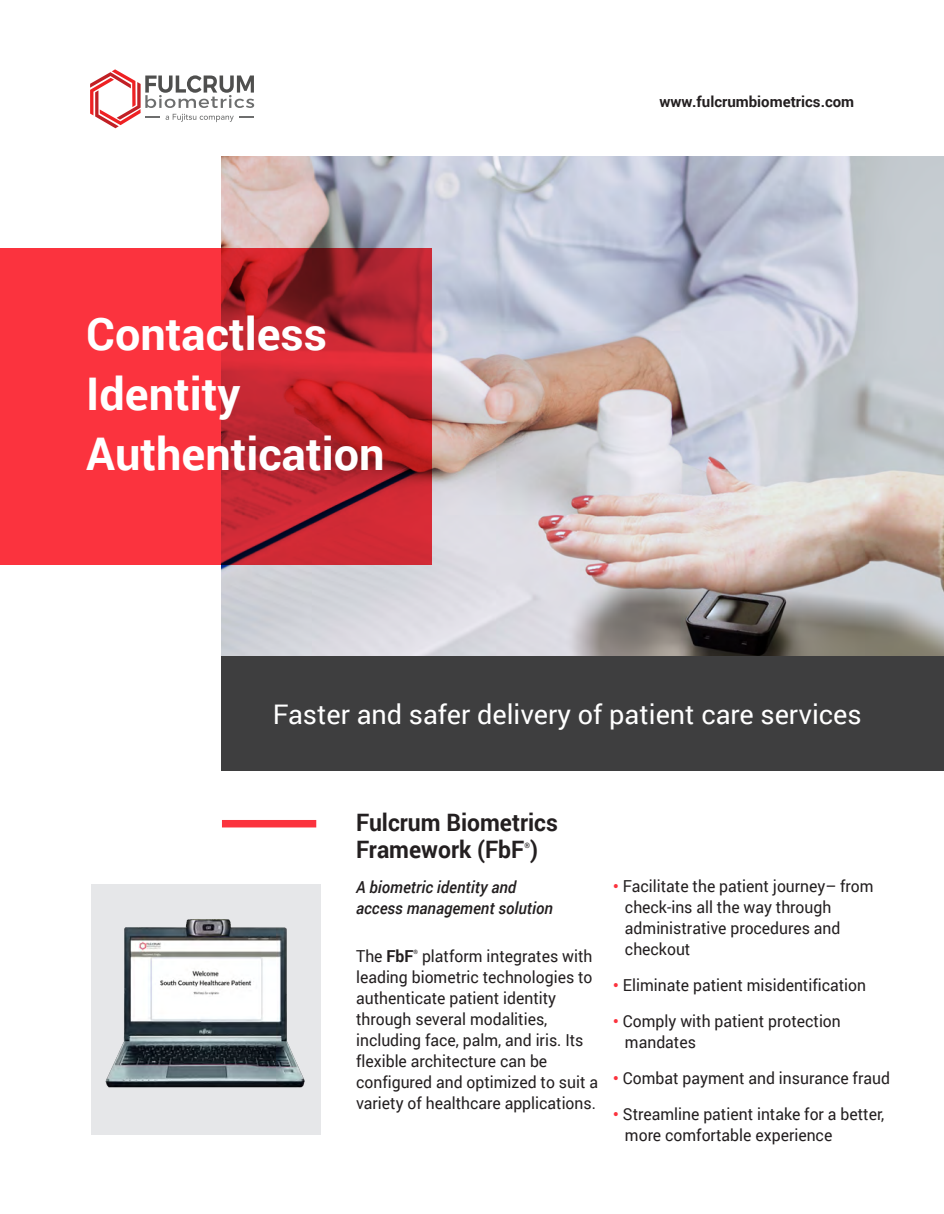
<style>
.page{position:relative;width:944px;height:1214px;background:#fff}
.page>*{position:absolute;margin:0;border:0;box-sizing:border-box;transform-origin:0 0}
.t1{font:700 45px/60px "Roboto";color:#fff}
.t2{font:27px "Roboto";color:#fff}
.t3{font:700 24px/27px "Roboto";color:#231f20;scale:.95 1}
.t4{font:16.5px/21px "Roboto";color:#231f20;scale:.95 1}
.t5{font:italic 500 16.5px/21px "Roboto";color:#231f20;scale:.95 1}
.t6{font:700 15px "Roboto";color:#231f20}
.t7{font:700 7.5px "Roboto";color:#231f20;scale:.95 1}
.t8{font:700 6px "Roboto";color:#231f20;scale:.95 1}
.s1{font-weight:700}
.s2{font-family:"Arial";color:#fb333e}
</style>
<div class="page">
<img style="left:222px;top:156px;width:722px;height:500px">
<div style="left:91px;top:884px;width:229px;height:250px;background:#e6e7e9"></div>
<div style="left:222px;top:820px;width:94px;height:7px;background:#fb333e"></div>
<svg style="left:0;top:248px;width:431px;height:316px;background:#db2c36"></svg>
<div style="left:222px;top:656px;width:722px;height:114px;background:#3e3e3f"></div>
<svg style="left:90px;top:69px;width:164px;height:59px"></svg>
<img style="left:105px;top:909px;width:216px;height:187px">
<h1 class="t1" style="left:86px;top:302px;width:300px">Contactless<br>Identity<br>Authentication</h1>
<p class="t6" style="left:659px;top:91px;width:196px">www.fulcrumbiometrics.com</p>
<h2 class="t2" style="left:273px;top:695px;width:590px">Faster and safer delivery of patient care services</h2>
<h3 class="t3" style="left:356px;top:808px;width:214px">Fulcrum Biometrics<br>Framework (FbF )</h3>
<p class="t7" style="left:524px;top:839px;width:7px">®</p>
<p class="t5" style="left:356px;top:875px;width:209px">A biometric identity and access management solution</p>
<p class="t4" style="left:356px;top:944px;width:62px">The <span class="s1">FbF</span></p>
<p class="t8" style="left:413px;top:948px;width:6px">®</p>
<p class="t4" style="left:356px;top:944px;width:256px;text-indent:66px">platform integrates with leading biometric technologies to authenticate patient identity through several modalities, including face, palm, and iris. Its flexible architecture can be configured and optimized to suit a variety of healthcare applications.</p>
<p class="t4" style="left:625px;top:875px;width:263px;text-indent:-12px"><span class="s2">•</span> Facilitate the patient journey– from check-ins all the way through administrative procedures and checkout</p>
<p class="t4" style="left:613px;top:974px;width:268px"><span class="s2">•</span> Eliminate patient misidentification</p>
<p class="t4" style="left:625px;top:1010px;width:229px;text-indent:-12px"><span class="s2">•</span> Comply with patient protection mandates</p>
<p class="t4" style="left:613px;top:1067px;width:293px"><span class="s2">•</span> Combat payment and insurance fraud</p>
<p class="t4" style="left:625px;top:1103px;width:274px;text-indent:-12px"><span class="s2">•</span> Streamline patient intake for a better, more comfortable experience</p>
</div>
